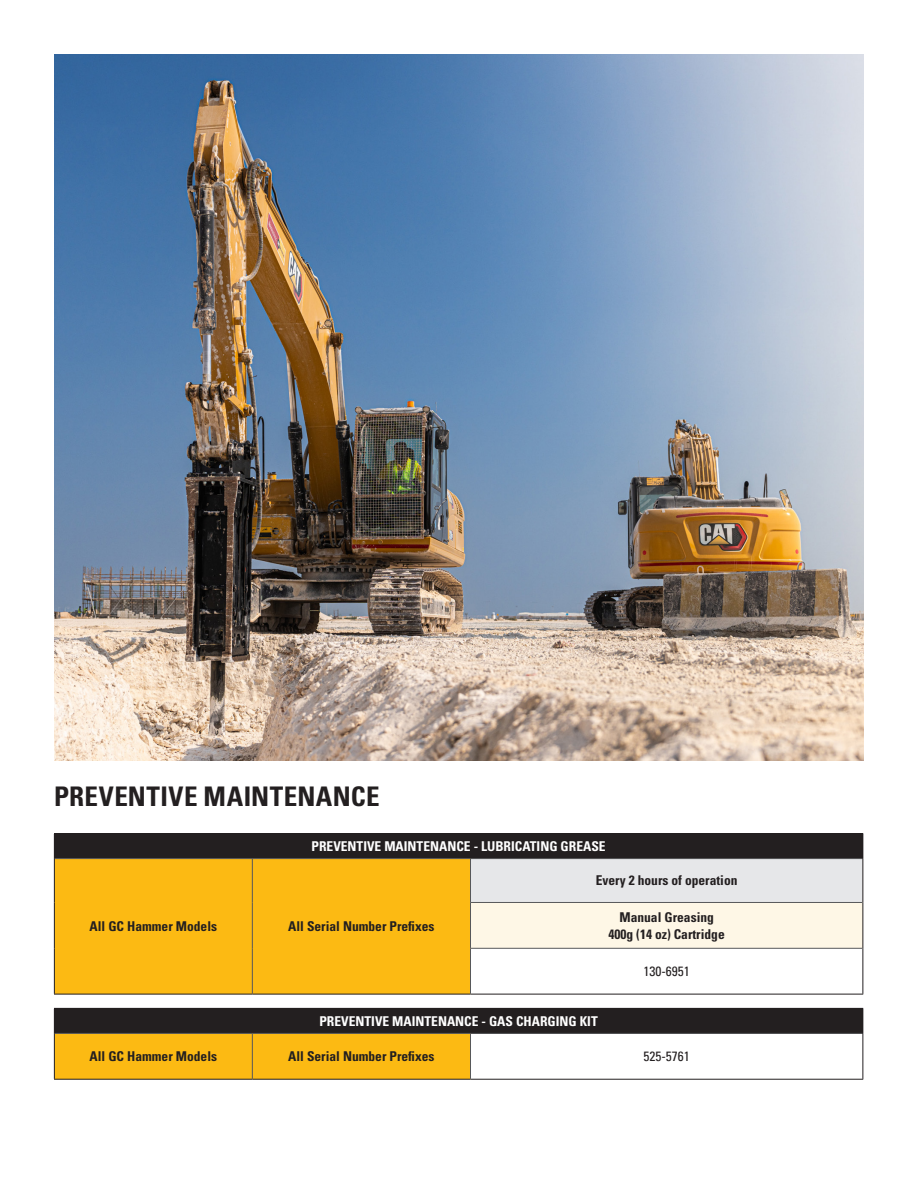
<style>
.page{position:relative;width:918px;height:1188px;background:#fff}
.page>*{position:absolute;margin:0;border:0;box-sizing:border-box;transform-origin:0 0}
.t1{font:700 condensed 27px "Univers LT Std";letter-spacing:.02em;color:#231f20}
.t2{font:700 condensed 13.5px/16.5px "Univers LT Std";color:#231f20;text-align:center}
.t3{font:700 condensed 13.5px "Univers LT Std";color:#fff}
.t4{font:condensed 13.5px "Univers LT Std";color:#231f20}
</style>
<div class="page">
<div style="left:54px;top:834px;width:809px;height:25px;background:#231f20"></div>
<div style="left:55px;top:859px;width:415px;height:135px;background:#fcba13"></div>
<div style="left:471px;top:859px;width:392px;height:43px;background:#e6e7e9"></div>
<div style="left:471px;top:902px;width:392px;height:46px;background:#fef7e6"></div>
<hr style="left:54px;top:833px;width:198px;height:1px;background:#231f20">
<hr style="left:252px;top:833px;width:219px;height:1px;background:#231f20">
<hr style="left:471px;top:833px;width:392px;height:1px;background:#231f20">
<hr style="left:54px;top:859px;width:1px;height:43px;background:#231f20">
<hr style="left:862px;top:859px;width:1px;height:43px;background:#231f20">
<hr style="left:54px;top:902px;width:1px;height:46px;background:#231f20">
<hr style="left:862px;top:902px;width:1px;height:46px;background:#231f20">
<hr style="left:54px;top:948px;width:1px;height:46px;background:#231f20">
<hr style="left:862px;top:948px;width:1px;height:46px;background:#231f20">
<hr style="left:54px;top:994px;width:198px;height:1px;background:#231f20">
<hr style="left:252px;top:994px;width:219px;height:1px;background:#231f20">
<hr style="left:471px;top:994px;width:392px;height:1px;background:#231f20">
<hr style="left:55px;top:858px;width:197px;height:1px;background:#57585a">
<hr style="left:252px;top:858px;width:219px;height:1px;background:#57585a">
<hr style="left:252px;top:859px;width:1px;height:43px;background:#57585a">
<hr style="left:471px;top:858px;width:391px;height:1px;background:#57585a">
<hr style="left:470px;top:859px;width:1px;height:43px;background:#57585a">
<hr style="left:252px;top:902px;width:1px;height:46px;background:#57585a">
<hr style="left:470px;top:902px;width:392px;height:1px;background:#57585a">
<hr style="left:470px;top:903px;width:1px;height:45px;background:#57585a">
<hr style="left:252px;top:948px;width:1px;height:46px;background:#57585a">
<hr style="left:470px;top:948px;width:392px;height:1px;background:#57585a">
<hr style="left:470px;top:949px;width:1px;height:45px;background:#57585a">
<div style="left:54px;top:1008px;width:809px;height:25px;background:#231f20"></div>
<div style="left:55px;top:1034px;width:415px;height:45px;background:#fcba13"></div>
<hr style="left:54px;top:1033px;width:1px;height:46px;background:#231f20">
<hr style="left:862px;top:1033px;width:1px;height:46px;background:#231f20">
<hr style="left:54px;top:1079px;width:198px;height:1px;background:#231f20">
<hr style="left:252px;top:1079px;width:219px;height:1px;background:#231f20">
<hr style="left:471px;top:1079px;width:392px;height:1px;background:#231f20">
<hr style="left:55px;top:1033px;width:197px;height:1px;background:#57585a">
<hr style="left:252px;top:1033px;width:219px;height:1px;background:#57585a">
<hr style="left:252px;top:1034px;width:1px;height:45px;background:#57585a">
<hr style="left:471px;top:1033px;width:391px;height:1px;background:#57585a">
<hr style="left:470px;top:1034px;width:1px;height:45px;background:#57585a">
<img style="left:54px;top:54px;width:810px;height:706px">
<p class="t1" style="left:54px;top:779px;width:327px">PREVENTIVE MAINTENANCE</p>
<p class="t3" style="left:312px;top:838px;width:295px">PREVENTIVE MAINTENANCE - LUBRICATING GREASE</p>
<p class="t2" style="left:596px;top:872px;width:143px">Every 2 hours of operation</p>
<p class="t2" style="left:609px;top:909px;width:118px">Manual Greasing<br>400g (14 oz) Cartridge</p>
<p class="t4" style="left:643px;top:963px;width:48px">130-6951</p>
<p class="t3" style="left:319px;top:1013px;width:280px">PREVENTIVE MAINTENANCE - GAS CHARGING KIT</p>
<p class="t2" style="left:90px;top:918px;width:129px">All GC Hammer Models</p>
<p class="t2" style="left:288px;top:918px;width:148px">All Serial Number Prefixes</p>
<p class="t2" style="left:90px;top:1048px;width:129px">All GC Hammer Models</p>
<p class="t2" style="left:288px;top:1048px;width:148px">All Serial Number Prefixes</p>
<p class="t4" style="left:643px;top:1048px;width:48px">525-5761</p>
</div>
